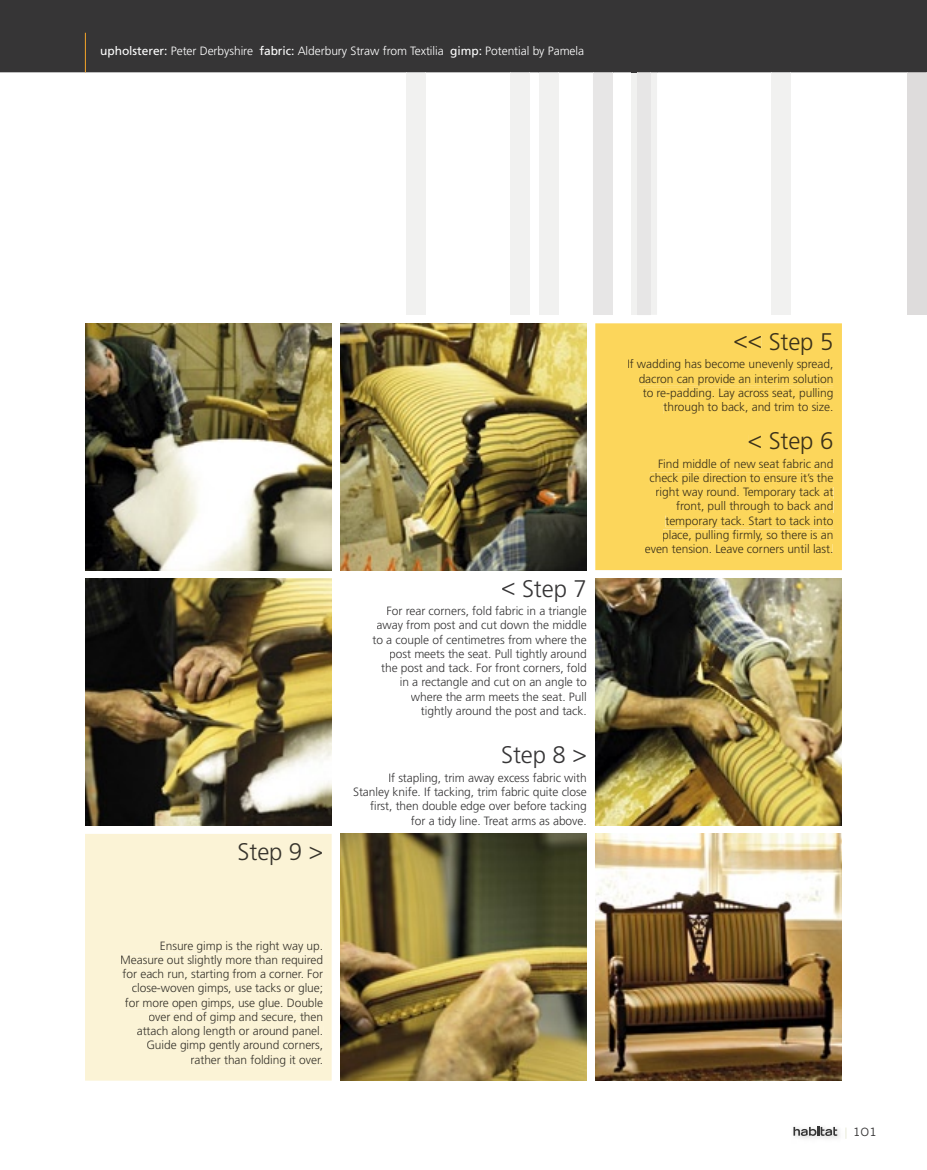
<style>
.page{position:relative;width:927px;height:1170px;background:#fff}
.page>*{position:absolute;margin:0;border:0;box-sizing:border-box;transform-origin:0 0}
.t1{font:300 24px "Frutiger";letter-spacing:-.005em;color:#3b311a}
.t2{font:300 24px "Frutiger";letter-spacing:-.005em;color:#363536}
.t3{font:300 24px "Frutiger";color:#37342c}
.t4{font:300 12px/14.2px "Frutiger";letter-spacing:-.005em;color:#363536;text-align:right}
.t5{font:300 12px/14.2px "Frutiger";letter-spacing:-.005em;color:#3b311a;text-align:right}
.t6{font:300 12px/14.2px "Frutiger";letter-spacing:-.005em;color:#37342c;text-align:right}
.t7{font:300 12px "Frutiger";letter-spacing:-.005em;color:#fff}
.t8{font:expanded 11.25px "Trade Gothic LH";color:#363536}
.s1{font-weight:400}
.s2{color:#dfe2ca}
</style>
<div class="page">
<img style="left:85px;top:323px;width:247px;height:247px">
<img style="left:85px;top:578px;width:247px;height:247px">
<div style="left:0;top:0;width:927px;height:72px;background:#363536"></div>
<img style="left:595px;top:833px;width:247px;height:247px">
<img style="left:340px;top:323px;width:247px;height:247px">
<img style="left:595px;top:578px;width:247px;height:247px">
<img style="left:340px;top:833px;width:247px;height:247px">
<hr style="left:85px;top:33px;width:1px;height:39px;background:#ea9e29">
<div style="left:595px;top:323px;width:247px;height:247px;background:#fcd65b"></div>
<div style="left:735px;top:336px;width:26px;height:12px;background:#fcd65b"></div>
<div style="left:762px;top:333px;width:70px;height:22px;background:#fcd65b"></div>
<div style="left:628px;top:359px;width:205px;height:12px;background:#fcd65b"></div>
<div style="left:639px;top:373px;width:194px;height:12px;background:#fcd65b"></div>
<div style="left:643px;top:388px;width:190px;height:11px;background:#fcd65b"></div>
<div style="left:664px;top:402px;width:168px;height:11px;background:#fcd65b"></div>
<div style="left:85px;top:834px;width:247px;height:246px;background:#fbf3d6"></div>
<div style="left:239px;top:843px;width:63px;height:22px;background:#fbf3d6"></div>
<div style="left:310px;top:846px;width:12px;height:13px;background:#fbf3d6"></div>
<div style="left:749px;top:435px;width:12px;height:12px;background:#fcd65b"></div>
<div style="left:762px;top:432px;width:70px;height:22px;background:#fcd65b"></div>
<div style="left:659px;top:458px;width:174px;height:9px;background:#fcd65b"></div>
<div style="left:650px;top:473px;width:183px;height:11px;background:#fcd65b"></div>
<div style="left:656px;top:487px;width:177px;height:11px;background:#fcd65b"></div>
<div style="left:676px;top:501px;width:157px;height:12px;background:#fcd65b"></div>
<div style="left:666px;top:515px;width:167px;height:12px;background:#fcd65b"></div>
<div style="left:663px;top:529px;width:170px;height:12px;background:#fcd65b"></div>
<div style="left:645px;top:544px;width:187px;height:9px;background:#fcd65b"></div>
<div style="left:161px;top:940px;width:162px;height:12px;background:#fbf3d6"></div>
<div style="left:121px;top:954px;width:202px;height:12px;background:#fbf3d6"></div>
<div style="left:123px;top:968px;width:200px;height:12px;background:#fbf3d6"></div>
<div style="left:132px;top:983px;width:191px;height:11px;background:#fbf3d6"></div>
<div style="left:125px;top:997px;width:198px;height:12px;background:#fbf3d6"></div>
<div style="left:149px;top:1011px;width:174px;height:12px;background:#fbf3d6"></div>
<div style="left:137px;top:1025px;width:186px;height:12px;background:#fbf3d6"></div>
<div style="left:147px;top:1040px;width:176px;height:11px;background:#fbf3d6"></div>
<div style="left:191px;top:1054px;width:131px;height:12px;background:#fbf3d6"></div>
<div style="left:907px;top:72px;width:20px;height:243px;background:#dedcdc"></div>
<div style="left:539px;top:72px;width:19px;height:243px;background:#f1f1f0"></div>
<div style="left:510px;top:72px;width:20px;height:243px;background:#f1f1f0"></div>
<div style="left:406px;top:72px;width:20px;height:243px;background:#f1f1f0"></div>
<svg style="left:651px;top:72px;width:6px;height:243px"></svg>
<div style="left:631px;top:72px;width:6px;height:243px;background:#f1f1f0"></div>
<div style="left:637px;top:72px;width:14px;height:243px;background:#e7e6e6"></div>
<div style="left:771px;top:72px;width:20px;height:243px;background:#f1f1f0"></div>
<div style="left:593px;top:72px;width:20px;height:243px;background:#e7e6e6"></div>
<img style="left:793px;top:1129px;width:47px;height:10px">
<svg style="left:793px;top:1126px;width:44px;height:9px"></svg>
<p class="t7" style="left:100px;top:44px;width:485px"><span class="s1">upholsterer:</span> Peter Derbyshire <span class="s1">fabric:</span> Alderbury Straw from Textilia <span class="s1">gimp:</span> Potential by Pamela</p>
<h1 class="t3" style="left:238px;top:838px;width:87px">Step 9 &gt;</h1>
<p class="t6" style="left:120px;top:938px;width:204px">Ensure gimp is the right way up.<br>Measure out slightly more than required for each run, starting from a corner. For close-woven gimps, use tacks or glue; for more open gimps, use glue. Double over end of gimp and secure, then attach along length or around panel.<br>Guide gimp gently around corners, rather than folding it over.</p>
<h1 class="t2" style="left:501px;top:574px;width:87px">&lt; Step 7</h1>
<p class="t4" style="left:372px;top:604px;width:216px">For rear corners, fold fabric in a triangle away from post and cut down the middle to a couple of centimetres from where the post meets the seat. Pull tightly around the post and tack. For front corners, fold in a rectangle and cut on an angle to where the arm meets the seat. Pull<br>tightly around the post and tack.</p>
<h1 class="t2" style="left:501px;top:741px;width:87px">Step 8 &gt;</h1>
<p class="t4" style="left:353px;top:770px;width:235px">If stapling, trim away excess fabric with Stanley knife. If tacking, trim fabric quite close first, then double edge over before tacking for a tidy line. Treat arms as above.</p>
<h1 class="t1" style="left:734px;top:328px;width:101px">&lt;&lt; Step 5</h1>
<p class="t5" style="left:627px;top:357px;width:208px">If wadding has become unevenly spread, dacron can provide an interim solution to re-padding. Lay across seat, pulling through to back, and trim to size.</p>
<h1 class="t1" style="left:748px;top:427px;width:87px">&lt; Step 6</h1>
<p class="t5" style="left:645px;top:456px;width:190px">Find middle of new seat fabric and check pile direction to ensure it’s the right way round. Temporary tack at front, pull through to back and temporary tack. Start to tack into place, pulling firmly, so there is an even tension. Leave corners until last.</p>
<p class="t8" style="left:845px;top:1124px;width:34px"><span class="s2">|</span> 101</p>
</div>
